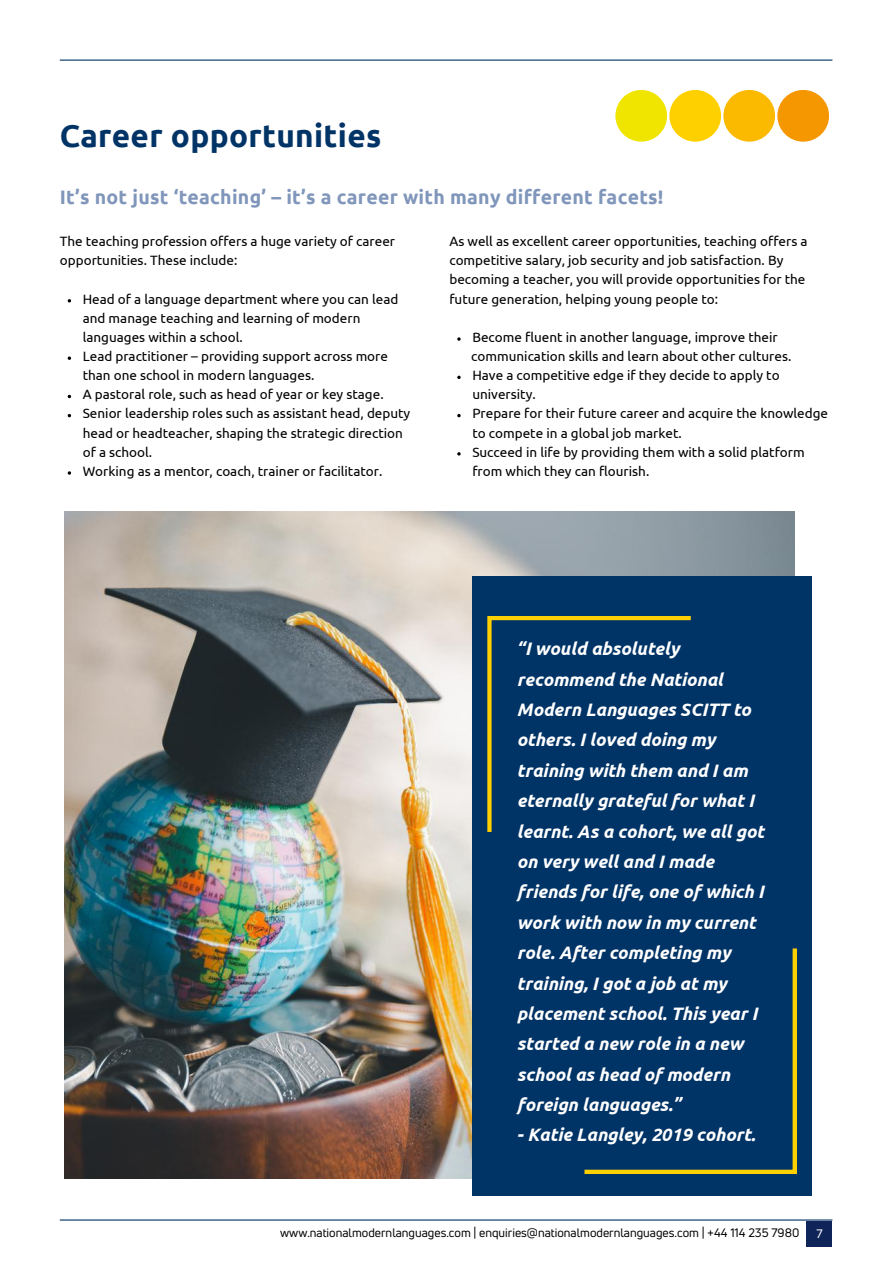
<style>
.page{position:relative;width:894px;height:1264px;background:#fff}
.page>*{position:absolute;margin:0;border:0;box-sizing:border-box;transform-origin:0 0}
.t1{font:700 31.5px "Ubuntu";letter-spacing:.01em;color:#036}
.t2{font:700 19.5px "Ubuntu";letter-spacing:.015em;color:#8096ba}
.t3{font:italic 700 18px/30.3px "Ubuntu";color:#fff}
.t4{font:13.5px/19.2px "Ubuntu";color:#000}
.t5{font:12px "Uni Neue";color:#000}
.t6{font:12px "Uni Neue";color:#fff}
</style>
<div class="page">
<hr style="left:60px;top:60px;width:772px;height:1px;background:#036">
<hr style="left:60px;top:1219px;width:772px;height:1px;background:#036">
<img style="left:64px;top:511px;width:730px;height:666px">
<div style="left:472px;top:576px;width:339px;height:620px;background:#036"></div>
<svg style="left:487px;top:616px;width:203px;height:216px"></svg>
<svg style="left:584px;top:948px;width:212px;height:226px"></svg>
<svg style="left:68px;top:356px;width:3px;height:4px"></svg>
<svg style="left:457px;top:337px;width:3px;height:4px"></svg>
<div style="left:806px;top:1220px;width:26px;height:26px;background:#0f2559"></div>
<div style="left:615px;top:90px;width:52px;height:52px;background:#f0e500;border-radius:50%"></div>
<div style="left:669px;top:90px;width:52px;height:52px;background:#ffd000;border-radius:50%"></div>
<div style="left:777px;top:90px;width:51px;height:52px;background:#f49700;border-radius:50%"></div>
<div style="left:723px;top:90px;width:51px;height:52px;background:#fbb900;border-radius:50%"></div>
<h1 class="t1" style="left:60px;top:117px;width:323px">Career opportunities</h1>
<h2 class="t2" style="left:60px;top:186px;width:605px">It’s not just ‘teaching’ – it’s a career with many different facets!</h2>
<p class="t4" style="left:60px;top:231px;width:337px">The teaching profession offers a huge variety of career opportunities. These include:</p>
<p class="t4" style="left:83px;top:289px;width:329px">Head of a language department where you can lead and manage teaching and learning of modern languages within a school.<br>Lead practitioner – providing support across more than one school in modern languages.<br>A pastoral role, such as head of year or key stage.<br>Senior leadership roles such as assistant head, deputy head or headteacher, shaping the strategic direction of a school.<br>Working as a mentor, coach, trainer or facilitator.</p>
<p class="t4" style="left:449px;top:231px;width:359px">As well as excellent career opportunities, teaching offers a competitive salary, job security and job satisfaction. By becoming a teacher, you will provide opportunities for the future generation, helping young people to:</p>
<p class="t4" style="left:471px;top:327px;width:358px">Become fluent in another language, improve their communication skills and learn about other cultures.<br>Have a competitive edge if they decide to apply to university.<br>Prepare for their future career and acquire the knowledge to compete in a global job market.<br>Succeed in life by providing them with a solid platform from which they can flourish.</p>
<p class="t3" style="left:516px;top:633px;width:248px">“I would absolutely recommend the National<br>Modern Languages SCITT to others. I loved doing my training with them and I am eternally grateful for what I learnt. As a cohort, we all got on very well and I made friends for life, one of which I work with now in my current role. After completing my training, I got a job at my placement school. This year I started a new role in a new school as head of modern foreign languages.”</p>
<h3 class="t3" style="left:516px;top:1119px;width:240px">- Katie Langley, 2019 cohort.</h3>
<p class="t5" style="left:280px;top:1224px;width:520px">www.nationalmodernlanguages.com | enquiries@nationalmodernlanguages.com | +44 114 235 7980</p>
<p class="t6" style="left:816px;top:1224px;width:8px">7</p>
</div>
